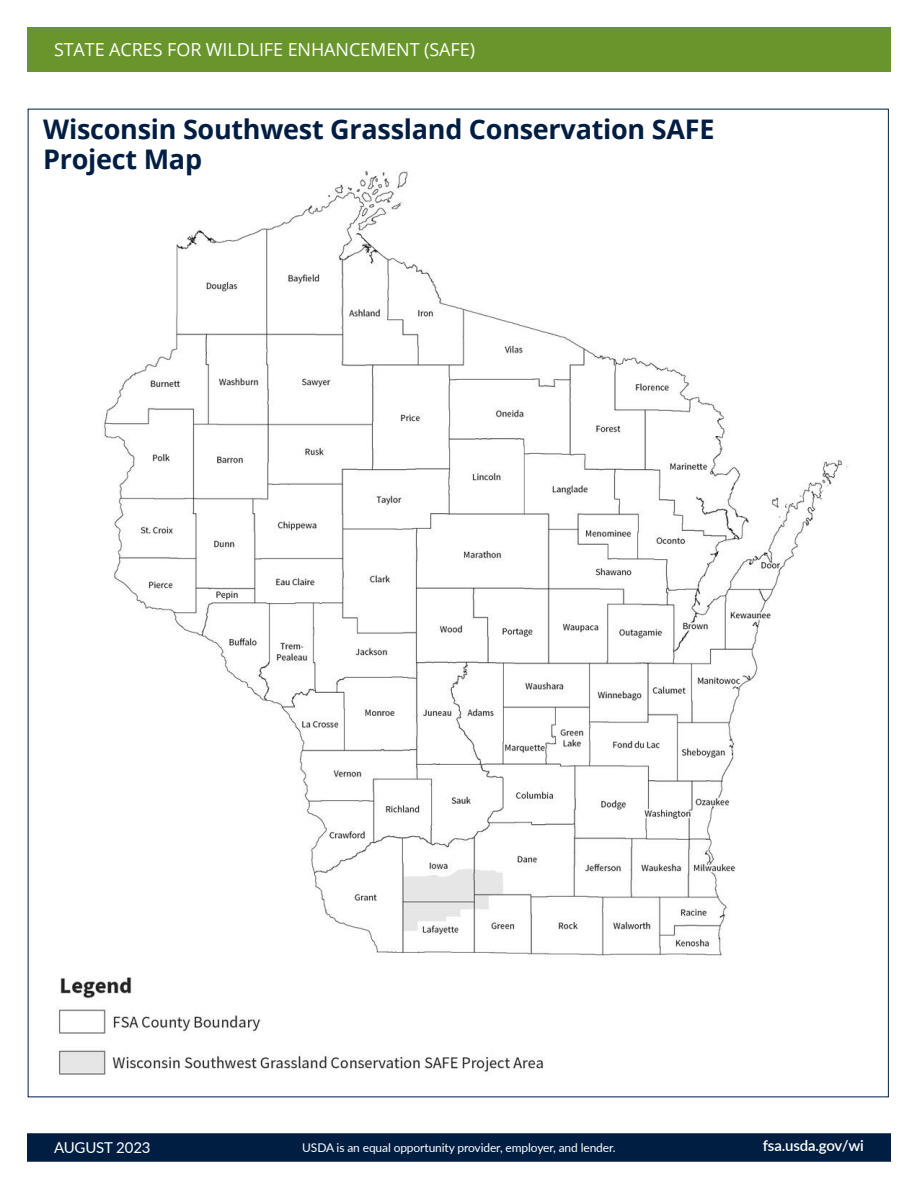
<style>
.page{position:relative;width:918px;height:1188px;background:#fff}
.page>*{position:absolute;margin:0;border:0;box-sizing:border-box;transform-origin:0 0}
.t1{font:700 27px/30px "Open Sans";letter-spacing:-.01em;color:#001e42}
.t2{font:18px "Open Sans";letter-spacing:-.005em;color:#fff}
.t3{font:600 15px "Lato";letter-spacing:-.01em;color:#fff}
.t4{font:15px "Lato";letter-spacing:-.01em;color:#fff}
.t5{font:12px "Lato";letter-spacing:-.01em;color:#fff}
</style>
<div class="page">
<div style="left:27px;top:1133px;width:864px;height:29px;background:#001e42;border:2px solid #001e42"></div>
<img style="left:58px;top:171px;width:790px;height:904px">
<div style="left:27px;top:27px;width:864px;height:44px;background:#68962c"></div>
<p class="t2" style="left:54px;top:37px;width:423px">STATE ACRES FOR WILDLIFE ENHANCEMENT (SAFE)</p>
<p class="t1" style="left:43px;top:113px;width:673px">Wisconsin Southwest Grassland Conservation SAFE<br>Project Map</p>
<p class="t4" style="left:54px;top:1137px;width:98px">AUGUST 2023</p>
<p class="t5" style="left:302px;top:1139px;width:315px">USDA is an equal opportunity provider, employer, and lender.</p>
<p class="t3" style="left:763px;top:1135px;width:103px">fsa.usda.gov/wi</p>
</div>
